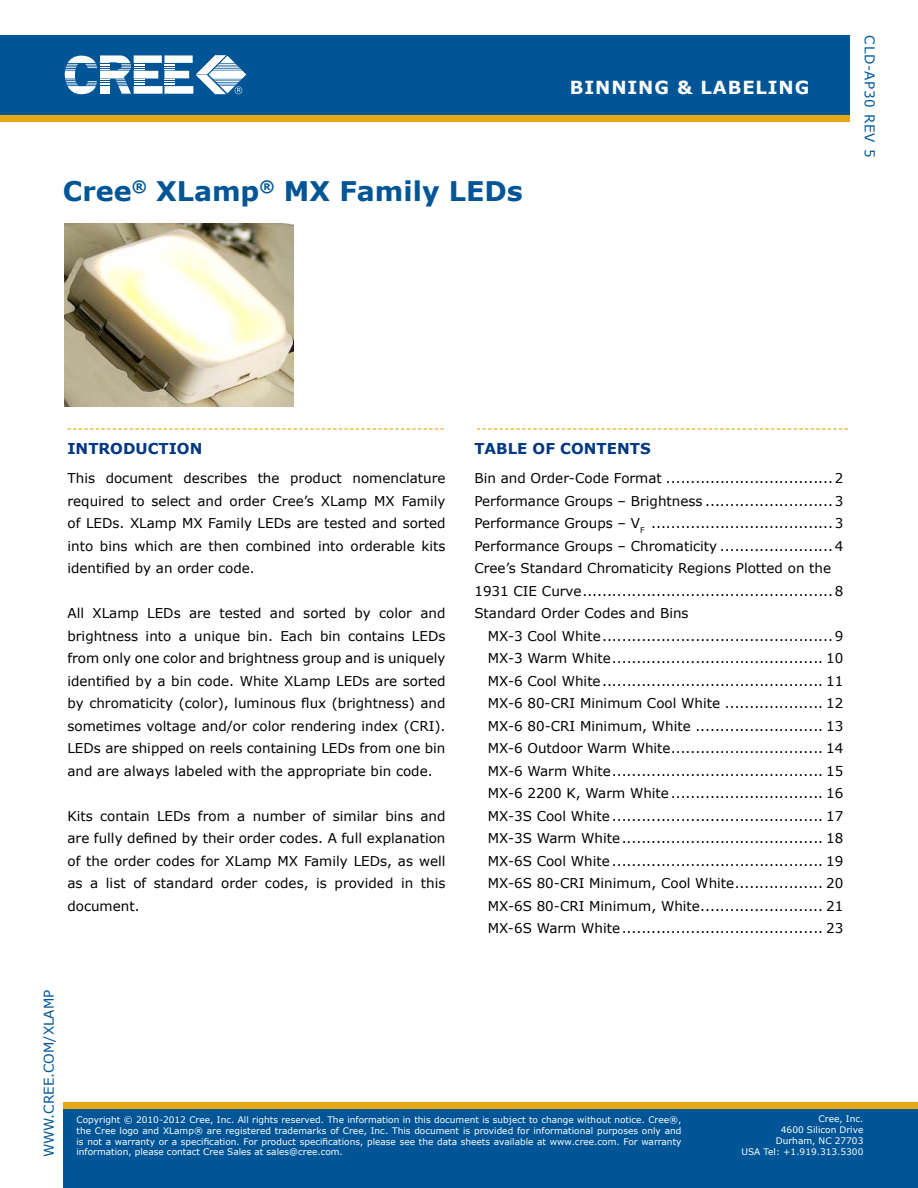
<style>
.page{position:relative;width:918px;height:1188px;background:#fff}
.page>*{position:absolute;margin:0;border:0;box-sizing:border-box;transform-origin:0 0}
.t1{font:700 27px "Verdana";color:#005596}
.t2{font:700 18px "Verdana";letter-spacing:.05em;color:#fffffe}
.t3{font:700 15px "Verdana";color:#003882}
.t4{font:13.5px/22.5px "Verdana";color:#000;text-align:justify}
.t5{font:13.5px "Verdana";color:#005596}
.t6{font:13.5px "Verdana";letter-spacing:.05em;color:#005596}
.t7{font:9px/10.8px "Verdana";color:#fff;text-align:justify}
</style>
<div class="page">
<div style="left:63px;top:1108px;width:855px;height:80px;background:#005596"></div>
<div style="left:0;top:115px;width:850px;height:7px;background:#e7a614"></div>
<div style="left:0;top:35px;width:850px;height:80px;background:#005596"></div>
<svg style="left:65px;top:55px;width:181px;height:39px"></svg>
<div style="left:63px;top:1102px;width:855px;height:6px;background:#e7a614"></div>
<svg style="left:477px;top:428px;width:371px;height:2px"></svg>
<svg style="left:67px;top:428px;width:377px;height:2px"></svg>
<img style="left:64px;top:224px;width:230px;height:182px">
<h1 class="t1" style="left:63px;top:174px;width:461px">CREE<sup>®</sup> XLAMP<sup>®</sup> MX FAMILY LE DS</h1>
<h2 class="t2" style="left:570px;top:76px;width:241px">BINNING &amp; LABELING</h2>
<p class="t6" style="left:878px;top:35px;width:123px;rotate:90deg">CLD-ap30 Rev 5</p>
<p class="t3" style="left:67px;top:439px;width:136px">INTRODUCTION</p>
<p class="t4" style="left:67px;top:467px;width:380px">This document describes the product nomenclature required to select and order Cree’s XLamp MX Family of LEDs. XLamp MX Family LEDs are tested and sorted into bins which are then combined into orderable kits identified by an order code.</p>
<p class="t4" style="left:67px;top:602px;width:380px">All XLamp LEDs are tested and sorted by color and brightness into a unique bin. Each bin contains LEDs from only one color and brightness group and is uniquely identified by a bin code. White XLamp LEDs are sorted by chromaticity (color), luminous flux (brightness) and sometimes voltage and/or color rendering index (CRI).<br>LEDs are shipped on reels containing LEDs from one bin and are always labeled with the appropriate bin code.</p>
<p class="t4" style="left:67px;top:804px;width:380px">Kits contain LEDs from a number of similar bins and are fully defined by their order codes. A full explanation of the order codes for XLamp MX Family LEDs, as well as a list of standard order codes, is provided in this document.</p>
<p class="t3" style="left:474px;top:439px;width:178px">TABLE OF CONTENTS</p>
<p class="t4" style="left:474px;top:467px;width:371px;text-align:left">Bin and Order-Code Format ..................................2<br>Performance Groups – Brightness ..........................3<br>Performance Groups – V<sub>F</sub> .....................................3<br>Performance Groups – Chromaticity .......................4<br>Cree’s Standard Chromaticity Regions Plotted on the 1931 CIE Curve...................................................8<br>Standard Order Codes and Bins</p>
<p class="t4" style="left:488px;top:624px;width:357px">MX-3 Cool White...............................................9<br>MX-3 Warm White........................................... 10<br>MX-6 Cool White............................................. 11<br>MX-6 80-CRI Minimum Cool White .................... 12<br>MX-6 80-CRI Minimum, White .......................... 13<br>MX-6 Outdoor Warm White............................... 14<br>MX-6 Warm White........................................... 15<br>MX-6 2200 K, Warm White............................... 16<br>MX-3S Cool White........................................... 17<br>MX-3S Warm White......................................... 18<br>MX-6S Cool White........................................... 19<br>MX-6S 80-CRI Minimum, Cool White.................. 20<br>MX-6S 80-CRI Minimum, White......................... 21<br>MX-6S Warm White......................................... 23</p>
<p class="t5" style="left:40px;top:1157px;width:167px;rotate:-90deg">WWW.CREE.COM/XLAMP</p>
<p class="t7" style="left:76px;top:1114px;width:606px">Copyright © 2010-2012 Cree, Inc. All rights reserved. The information in this document is subject to change without notice. Cree®, the Cree logo and XLamp® are registered trademarks of Cree, Inc. This document is provided for informational purposes only and is not a warranty or a specification. For product specifications, please see the data sheets available at www.cree.com. For warranty information, please contact Cree Sales at sales@cree.com.</p>
<p class="t7" style="left:742px;top:1113px;width:123px;text-align:right">Cree, Inc.<br>4600 Silicon Drive<br>Durham, NC 27703<br>USA Tel: +1.919.313.5300</p>
</div>
